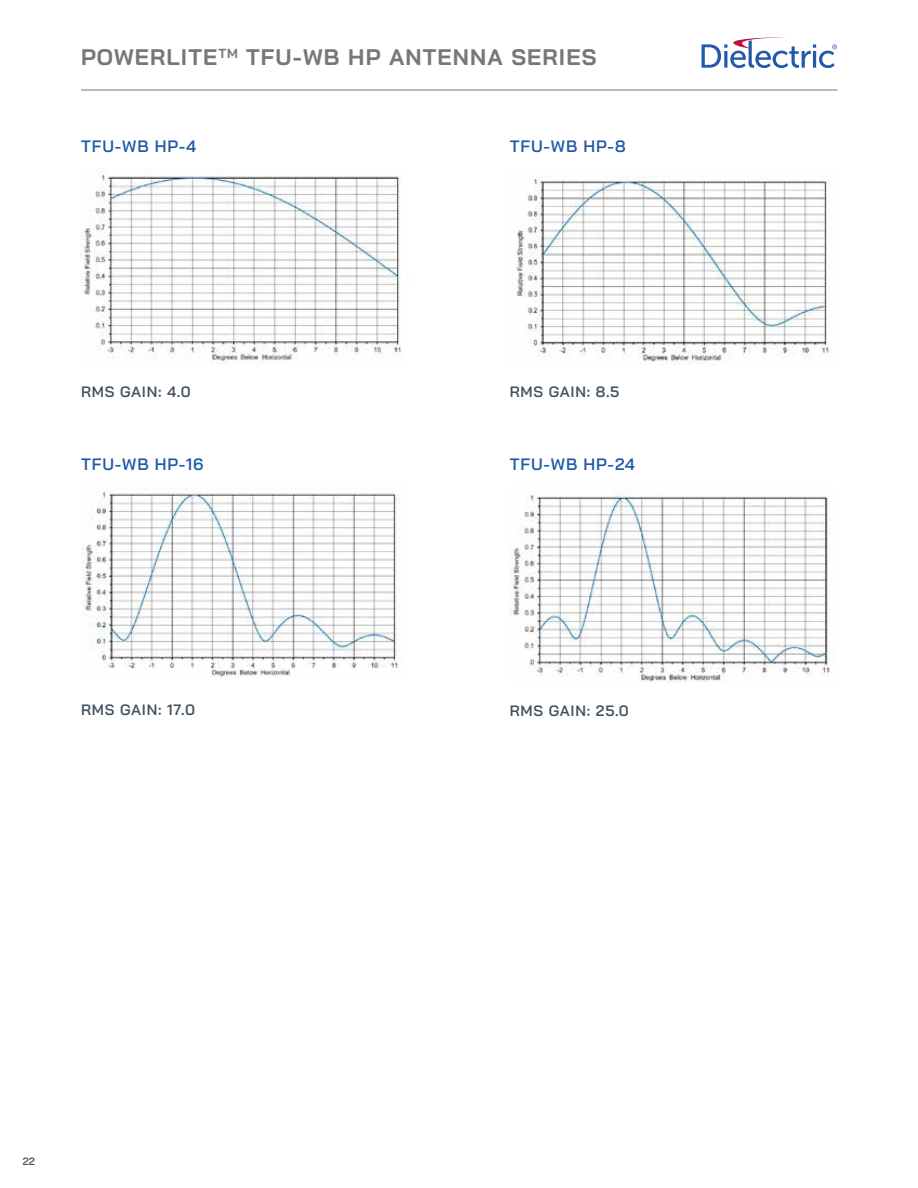
<style>
.page{position:relative;width:918px;height:1188px;background:#fff}
.page>*{position:absolute;margin:0;border:0;box-sizing:border-box;transform-origin:0 0}
.t1{font:700 22.5px "Bai Jamjuree";letter-spacing:.05em;color:#76777a}
.t2{font:600 16.5px "Bai Jamjuree";letter-spacing:.05em;color:#215aa8}
.t3{font:600 15px "Bai Jamjuree";letter-spacing:.05em;color:#43505f}
.t4{font:600 10.5px "Bai Jamjuree";color:#43505f}
</style>
<div class="page">
<hr style="left:81px;top:90px;width:756px;height:1px;background:#76777a">
<svg style="left:702px;top:37px;width:135px;height:31px"></svg>
<img style="left:81px;top:168px;width:321px;height:196px">
<img style="left:516px;top:168px;width:313px;height:196px">
<img style="left:81px;top:490px;width:320px;height:187px">
<img style="left:510px;top:491px;width:327px;height:192px">
<h1 class="t1" style="left:81px;top:44px;width:517px">POWERLITE<sup>TM</sup> TFU-WB HP ANTENNA SERIES</h1>
<p class="t2" style="left:81px;top:136px;width:117px">TFU-WB HP-4</p>
<p class="t2" style="left:510px;top:136px;width:117px">TFU-WB HP-8</p>
<p class="t3" style="left:81px;top:383px;width:111px">RMS GAIN: 4.0</p>
<p class="t3" style="left:510px;top:383px;width:111px">RMS GAIN: 8.5</p>
<p class="t2" style="left:81px;top:455px;width:124px">TFU-WB HP-16</p>
<p class="t2" style="left:510px;top:455px;width:126px">TFU-WB HP-24</p>
<p class="t3" style="left:81px;top:701px;width:116px">RMS GAIN: 17.0</p>
<p class="t3" style="left:510px;top:702px;width:121px">RMS GAIN: 25.0</p>
<p class="t4" style="left:23px;top:1156px;width:14px">22</p>
</div>
